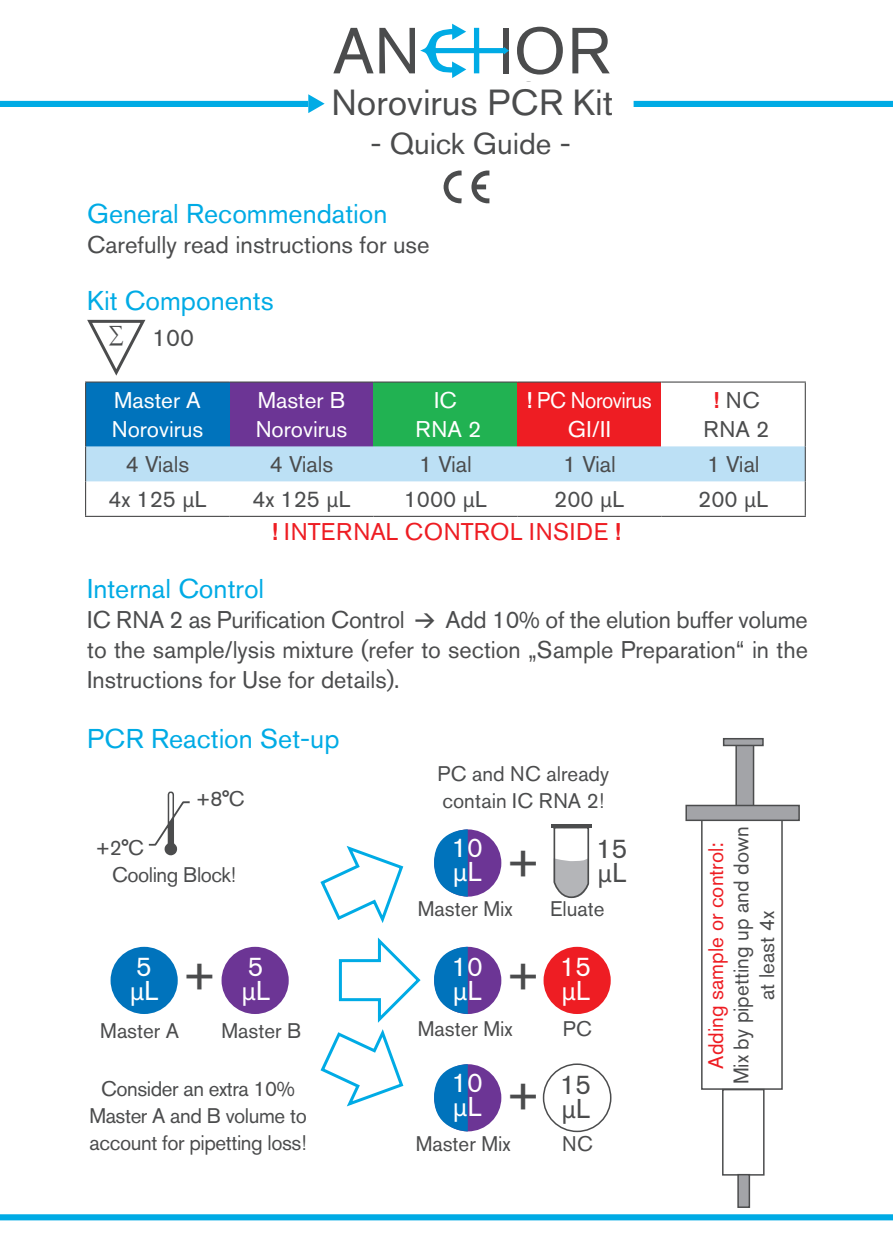
<style>
.page{position:relative;width:893px;height:1259px;background:#fff}
.page>*{position:absolute;margin:0;border:0;box-sizing:border-box;transform-origin:0 0}
.t1{font:48px "Akzidenz Grotesk BE";color:#4b4c4d}
.t2{font:36px "Akzidenz Grotesk BE";color:#4b4c4d}
.t3{font:30px "Akzidenz Grotesk BE";color:#4b4c4d}
.t4{font:27px "Akzidenz Grotesk BE";color:#00abe5}
.t5{font:27px/24px "Akzidenz Grotesk BE";color:#fff}
.t6{font:27px/24px "Akzidenz Grotesk BE";color:#4b4c4d}
.t7{font:24px/30px "Akzidenz Grotesk BE";color:#4b4c4d;text-align:justify}
.t8{font:24px "Akzidenz Grotesk BE";letter-spacing:.02em;color:#ee1d23}
.t9{font:22.8px "Arial Unicode MS";color:#4b4c4d;scale:.91 1}
.t10{font:22.5px/29.4px "Akzidenz Grotesk BE";color:#4b4c4d;text-align:center}
.t11{font:22.5px/29.4px "Akzidenz Grotesk BE";color:#fff}
.t12{font:22.5px/29.4px "Akzidenz Grotesk BE";letter-spacing:-.02em;color:#fff;text-align:center;scale:.92 1}
.t13{font:21px/27px "Akzidenz Grotesk BE";color:#4b4c4d}
.t14{font:21px/27px "Akzidenz Grotesk BE";letter-spacing:-.02em;color:#4b4c4d;text-align:center}
.t15{font:21px "Akzidenz Grotesk BE";color:#ee1d23}
.s1{font-weight:500}
.s2{font-weight:500;color:#ee1d23}
</style>
<div class="page">
<svg style="left:517px;top:27px;width:46px;height:48px"></svg>
<svg style="left:572px;top:28px;width:38px;height:45px"></svg>
<svg style="left:333px;top:24px;width:176px;height:54px"></svg>
<div style="left:634px;top:101px;width:259px;height:6px;background:#00abe5"></div>
<div style="left:0;top:1214px;width:893px;height:6px;background:#00abe5"></div>
<div style="left:0;top:101px;width:308px;height:6px;background:#00abe5"></div>
<svg style="left:308px;top:94px;width:17px;height:19px"></svg>
<svg style="left:87px;top:319px;width:59px;height:57px"></svg>
<div style="left:86px;top:382px;width:144px;height:64px;background:#0073bc"></div>
<div style="left:230px;top:382px;width:143px;height:64px;background:#6c3595"></div>
<div style="left:373px;top:382px;width:144px;height:64px;background:#21b252"></div>
<div style="left:517px;top:382px;width:144px;height:64px;background:#ee1d23"></div>
<div style="left:86px;top:446px;width:719px;height:35px;background:#bce0f5"></div>
<hr style="left:85px;top:381px;width:145px;height:2px;background:#4b4c4d">
<hr style="left:85px;top:383px;width:1px;height:63px;background:#4b4c4d">
<hr style="left:230px;top:381px;width:143px;height:2px;background:#4b4c4d">
<hr style="left:373px;top:381px;width:144px;height:2px;background:#4b4c4d">
<hr style="left:517px;top:381px;width:144px;height:2px;background:#4b4c4d">
<hr style="left:661px;top:381px;width:145px;height:2px;background:#4b4c4d">
<hr style="left:805px;top:383px;width:1px;height:63px;background:#4b4c4d">
<hr style="left:85px;top:446px;width:1px;height:35px;background:#4b4c4d">
<hr style="left:805px;top:446px;width:1px;height:35px;background:#4b4c4d">
<hr style="left:85px;top:481px;width:1px;height:35px;background:#4b4c4d">
<hr style="left:805px;top:481px;width:1px;height:35px;background:#4b4c4d">
<hr style="left:85px;top:516px;width:145px;height:1px;background:#4b4c4d">
<hr style="left:230px;top:516px;width:143px;height:1px;background:#4b4c4d">
<hr style="left:373px;top:516px;width:144px;height:1px;background:#4b4c4d">
<hr style="left:517px;top:516px;width:144px;height:1px;background:#4b4c4d">
<hr style="left:661px;top:516px;width:145px;height:1px;background:#4b4c4d">
<div style="left:111px;top:947px;width:67px;height:67px;background:#0073bc;border-radius:50%"></div>
<div style="left:222px;top:947px;width:67px;height:67px;background:#6c3595;border-radius:50%"></div>
<div style="left:544px;top:947px;width:67px;height:67px;background:#ee1d23;border-radius:50%"></div>
<div style="left:543px;top:1063px;width:68px;height:69px;border:2px solid #4b4c4d;border-radius:50%"></div>
<svg style="left:320px;top:846px;width:84px;height:77px"></svg>
<svg style="left:320px;top:937px;width:101px;height:170px"></svg>
<div style="left:434px;top:829px;width:67px;height:67px;background:#6c3595;border-radius:50%"></div>
<svg style="left:434px;top:829px;width:34px;height:67px"></svg>
<div style="left:434px;top:947px;width:67px;height:67px;background:#6c3595;border-radius:50%"></div>
<svg style="left:434px;top:946px;width:34px;height:68px"></svg>
<div style="left:434px;top:1064px;width:67px;height:67px;background:#6c3595;border-radius:50%"></div>
<svg style="left:434px;top:1064px;width:34px;height:67px"></svg>
<div style="left:701px;top:817px;width:82px;height:272px;border:2px solid #4b4c4d"></div>
<div style="left:722px;top:1089px;width:43px;height:86px;border:2px solid #4b4c4d"></div>
<div style="left:735px;top:744px;width:19px;height:64px;background:#a3a4a8;border:2px solid #4b4c4d"></div>
<div style="left:737px;top:1174px;width:13px;height:34px;background:#a3a4a8;border:2px solid #4b4c4d"></div>
<div style="left:685px;top:804px;width:115px;height:17px;background:#a3a4a8;border:2px solid #4b4c4d"></div>
<svg style="left:723px;top:738px;width:41px;height:8px"></svg>
<svg style="left:149px;top:791px;width:41px;height:64px"></svg>
<svg style="left:553px;top:828px;width:37px;height:71px"></svg>
<hr style="left:551px;top:824px;width:41px;height:4px;background:#4b4c4d">
<svg style="left:471px;top:171px;width:18px;height:32px"></svg>
<svg style="left:444px;top:171px;width:18px;height:32px"></svg>
<h2 class="t2" style="left:331px;top:81px;width:283px">Norovirus PCR Kit</h2>
<p class="t3" style="left:370px;top:126px;width:202px">- Quick Guide -</p>
<p class="t4" style="left:87px;top:197px;width:302px">General Recommendation</p>
<p class="t7" style="left:87px;top:229px;width:344px">Carefully read instructions for use</p>
<p class="t4" style="left:87px;top:284px;width:188px">Kit Components</p>
<p class="t7" style="left:152px;top:322px;width:43px">100</p>
<p class="t9" style="left:109px;top:319px;width:18px">∑</p>
<p class="t11" style="left:112px;top:385px;width:93px">Master A<br>Norovirus</p>
<p class="t11" style="left:256px;top:385px;width:93px">Master B<br>Norovirus</p>
<p class="t11" style="left:416px;top:385px;width:67px;text-align:center">IC<br>RNA 2</p>
<p class="t12" style="left:527px;top:385px;width:137px"><span class="s1">!</span> PC Norovirus<br>GI/II</p>
<p class="t10" style="left:703px;top:385px;width:67px"><span class="s2">!</span> NC<br>RNA 2</p>
<p class="t10" style="left:126px;top:450px;width:65px">4 Vials</p>
<p class="t10" style="left:270px;top:450px;width:65px">4 Vials</p>
<p class="t10" style="left:419px;top:450px;width:54px">1 Vial</p>
<p class="t10" style="left:563px;top:450px;width:54px">1 Vial</p>
<p class="t10" style="left:707px;top:450px;width:54px">1 Vial</p>
<p class="t10" style="left:108px;top:485px;width:100px">4x 125 µL</p>
<p class="t10" style="left:252px;top:485px;width:100px">4x 125 µL</p>
<p class="t10" style="left:404px;top:485px;width:85px">1000 µL</p>
<p class="t10" style="left:554px;top:485px;width:72px">200 µL</p>
<p class="t10" style="left:698px;top:485px;width:72px">200 µL</p>
<p class="t8" style="left:272px;top:517px;width:350px"><span class="s1">!</span> INTERNAL CONTROL INSIDE <span class="s1">!</span></p>
<p class="t4" style="left:87px;top:572px;width:179px">Internal Control</p>
<p class="t7" style="left:87px;top:604px;width:319px">IC RNA 2 as Purification Control</p>
<p class="t7" style="left:87px;top:604px;width:722px;text-indent:358px">Add 10% of the elution buffer volume to the sample/lysis mixture (refer to section „Sample Preparation“ in the Instructions for Use for details).</p>
<p class="t4" style="left:87px;top:722px;width:254px">PCR Reaction Set-up</p>
<p class="t13" style="left:95px;top:834px;width:50px">+2°C</p>
<p class="t13" style="left:196px;top:785px;width:50px">+8°C</p>
<p class="t14" style="left:112px;top:860px;width:126px">Cooling Block!</p>
<p class="t13" style="left:438px;top:760px;width:173px">PC and NC already contain IC RNA 2!</p>
<p class="t5" style="left:451px;top:835px;width:33px">10 µL</p>
<h1 class="t1" style="left:506px;top:832px;width:36px">+</h1>
<p class="t13" style="left:418px;top:895px;width:96px">Master Mix</p>
<p class="t6" style="left:596px;top:836px;width:33px">15 µL</p>
<p class="t13" style="left:550px;top:895px;width:56px">Eluate</p>
<p class="t5" style="left:129px;top:954px;width:31px">5 µL</p>
<p class="t5" style="left:241px;top:954px;width:31px">5 µL</p>
<p class="t5" style="left:451px;top:954px;width:33px">10 µL</p>
<p class="t5" style="left:560px;top:954px;width:33px">15 µL</p>
<h1 class="t1" style="left:182px;top:946px;width:36px">+</h1>
<h1 class="t1" style="left:506px;top:946px;width:36px">+</h1>
<p class="t13" style="left:100px;top:1017px;width:80px">Master A</p>
<p class="t13" style="left:222px;top:1017px;width:81px">Master B</p>
<p class="t13" style="left:418px;top:1015px;width:96px">Master Mix</p>
<p class="t13" style="left:563px;top:1015px;width:31px">PC</p>
<p class="t14" style="left:89px;top:1075px;width:219px">Consider an extra 10%<br>Master A and B volume to account for pipetting loss!</p>
<p class="t5" style="left:451px;top:1070px;width:33px">10 µL</p>
<h1 class="t1" style="left:506px;top:1065px;width:36px">+</h1>
<p class="t6" style="left:560px;top:1072px;width:33px">15 µL</p>
<p class="t13" style="left:416px;top:1130px;width:96px">Master Mix</p>
<p class="t13" style="left:562px;top:1130px;width:32px">NC</p>
<p class="t13" style="left:728px;top:1084px;width:259px;line-height:25.5px;text-align:center;rotate:-90deg">Mix by pipetting up and down at least 4x</p>
<p class="t15" style="left:703px;top:1068px;width:228px;rotate:-90deg">Adding sample or control:</p>
</div>
